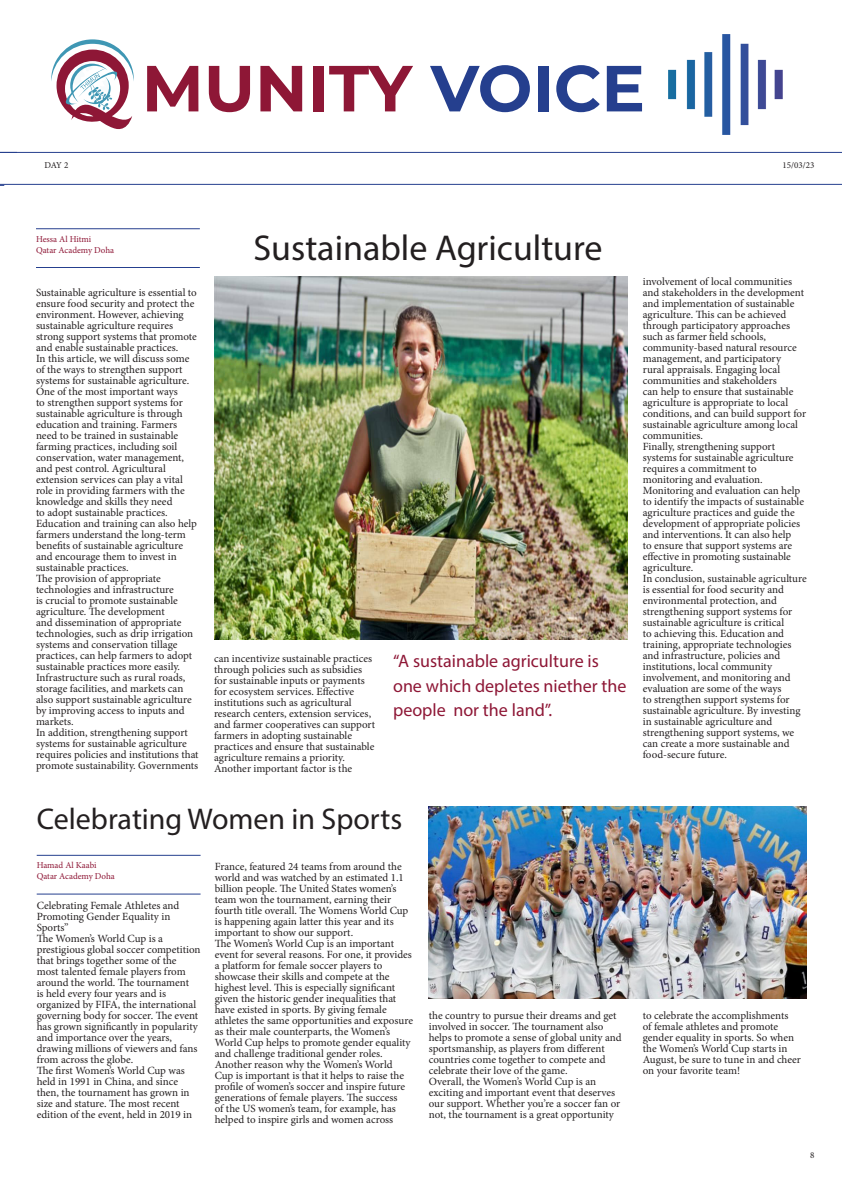
<style>
.page{position:relative;width:842px;height:1191px;background:#fff}
.page>*{position:absolute;margin:0;border:0;box-sizing:border-box;transform-origin:0 0}
.t1{font:700 65px "Montserrat";color:#8e1736}
.t2{font:36px "Myriad Pro";color:#231f20}
.t3{font:30px "Myriad Pro";color:#231f20}
.t4{font:18px/24px "Myriad Pro";color:#8e1736}
.t5{font:11px/11px "Minion Pro";letter-spacing:-.005em;color:#231f20}
.t6{font:9px/11px "Minion Pro";color:#8e1736}
.t7{font:9px "Minion Pro";color:#231f20}
.s1{color:#253f8e}
</style>
<div class="page">
<hr style="left:0;top:152px;width:842px;height:1px;background:#253f8e">
<svg style="left:51px;top:39px;width:83px;height:91px"></svg>
<img style="left:668px;top:34px;width:114px;height:100px">
<hr style="left:0;top:184px;width:842px;height:1px;background:#253f8e">
<hr style="left:36px;top:228px;width:164px;height:1px;background:#253f8e">
<hr style="left:36px;top:267px;width:164px;height:1px;background:#253f8e">
<img style="left:214px;top:277px;width:414px;height:363px">
<img style="left:429px;top:806px;width:378px;height:192px">
<hr style="left:37px;top:855px;width:164px;height:1px;background:#253f8e">
<hr style="left:37px;top:893px;width:164px;height:1px;background:#253f8e">
<h1 class="t1" style="left:142px;top:41px;width:505px">MUNITY <span class="s1">VOICE</span></h1>
<p class="t7" style="left:45px;top:159px;width:25px">DAY 2</p>
<p class="t7" style="left:783px;top:159px;width:33px">15/03/23</p>
<p class="t6" style="left:36px;top:233px;width:80px">Hessa Al Hitmi<br>Qatar Academy Doha</p>
<p class="t5" style="left:36px;top:287px;width:164px">Sustainable agriculture is essential to ensure food security and protect the environment. However, achieving sustainable agriculture requires strong support systems that promote and enable sustainable practices.<br>In this article, we will discuss some of the ways to strengthen support systems for sustainable agriculture.<br>One of the most important ways<br>to strengthen support systems for sustainable agriculture is through education and training. Farmers need to be trained in sustainable farming practices, including soil conservation, water management, and pest control. Agricultural extension services can play a vital role in providing farmers with the knowledge and skills they need<br>to adopt sustainable practices.<br>Education and training can also help farmers understand the long-term benefits of sustainable agriculture and encourage them to invest in sustainable practices.<br>The provision of appropriate technologies and infrastructure<br>is crucial to promote sustainable agriculture. The development<br>and dissemination of appropriate technologies, such as drip irrigation systems and conservation tillage practices, can help farmers to adopt sustainable practices more easily.<br>Infrastructure such as rural roads, storage facilities, and markets can also support sustainable agriculture by improving access to inputs and markets.<br>In addition, strengthening support systems for sustainable agriculture requires policies and institutions that promote sustainability. Governments</p>
<h2 class="t2" style="left:254px;top:226px;width:351px">Sustainable Agriculture</h2>
<p class="t5" style="left:214px;top:653px;width:163px">can incentivize sustainable practices through policies such as subsidies for sustainable inputs or payments for ecosystem services. Effective institutions such as agricultural research centers, extension services, and farmer cooperatives can support farmers in adopting sustainable practices and ensure that sustainable agriculture remains a priority.<br>Another important factor is the</p>
<h3 class="t4" style="left:393px;top:649px;width:235px">“A sustainable agriculture is one which depletes niether the people nor the land”.</h3>
<p class="t5" style="left:643px;top:276px;width:165px">involvement of local communities and stakeholders in the development and implementation of sustainable agriculture. This can be achieved through participatory approaches such as farmer field schools, community-based natural resource management, and participatory<br>rural appraisals. Engaging local communities and stakeholders<br>can help to ensure that sustainable agriculture is appropriate to local conditions, and can build support for sustainable agriculture among local communities.<br>Finally, strengthening support systems for sustainable agriculture requires a commitment to monitoring and evaluation.<br>Monitoring and evaluation can help to identify the impacts of sustainable agriculture practices and guide the development of appropriate policies and interventions. It can also help<br>to ensure that support systems are effective in promoting sustainable agriculture.<br>In conclusion, sustainable agriculture is essential for food security and environmental protection, and strengthening support systems for sustainable agriculture is critical<br>to achieving this. Education and training, appropriate technologies and infrastructure, policies and institutions, local community involvement, and monitoring and evaluation are some of the ways<br>to strengthen support systems for sustainable agriculture. By investing in sustainable agriculture and strengthening support systems, we can create a more sustainable and food-secure future.</p>
<h3 class="t3" style="left:37px;top:800px;width:367px">Celebrating Women in Sports</h3>
<p class="t6" style="left:37px;top:860px;width:80px">Hamad Al Kaabi<br>Qatar Academy Doha</p>
<p class="t5" style="left:37px;top:899px;width:165px">Celebrating Female Athletes and<br>Promoting Gender Equality in<br>Sports”<br>The Women’s World Cup is a prestigious global soccer competition that brings together some of the most talented female players from around the world. The tournament<br>is held every four years and is organized by FIFA, the international governing body for soccer. The event has grown significantly in popularity and importance over the years, drawing millions of viewers and fans from across the globe.<br>The first Women’s World Cup was held in 1991 in China, and since then, the tournament has grown in size and stature. The most recent edition of the event, held in 2019 in</p>
<p class="t5" style="left:215px;top:861px;width:200px">France, featured 24 teams from around the world and was watched by an estimated 1.1 billion people. The United States women’s team won the tournament, earning their fourth title overall. The Womens World Cup is happening again latter this year and its important to show our support.<br>The Women’s World Cup is an important event for several reasons. For one, it provides a platform for female soccer players to showcase their skills and compete at the highest level. This is especially significant given the historic gender inequalities that have existed in sports. By giving female athletes the same opportunities and exposure as their male counterparts, the Women’s World Cup helps to promote gender equality and challenge traditional gender roles.<br>Another reason why the Women’s World Cup is important is that it helps to raise the profile of women’s soccer and inspire future generations of female players. The success<br>of the US women’s team, for example, has helped to inspire girls and women across</p>
<p class="t5" style="left:429px;top:1009px;width:194px">the country to pursue their dreams and get involved in soccer. The tournament also helps to promote a sense of global unity and sportsmanship, as players from different countries come together to compete and celebrate their love of the game.<br>Overall, the Women’s World Cup is an exciting and important event that deserves our support. Whether you’re a soccer fan or not, the tournament is a great opportunity</p>
<p class="t5" style="left:643px;top:1009px;width:160px">to celebrate the accomplishments<br>of female athletes and promote gender equality in sports. So when the Women’s World Cup starts in<br>August, be sure to tune in and cheer on your favorite team!</p>
<p class="t7" style="left:810px;top:1149px;width:6px">8</p>
</div>
